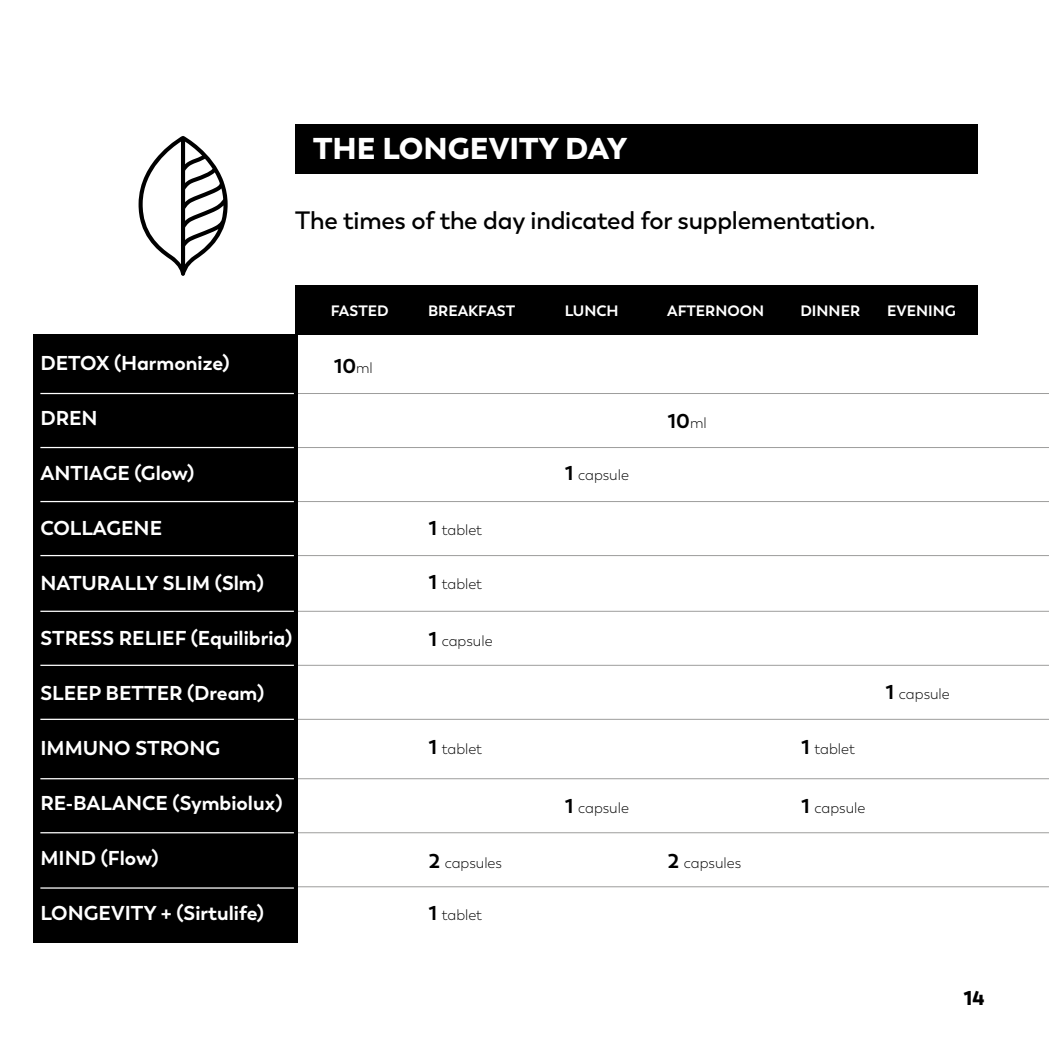
<style>
.page{position:relative;width:1049px;height:1049px;background:#fff}
.page>*{position:absolute;margin:0;border:0;box-sizing:border-box;transform-origin:0 0}
.t1{font:900 30px "Trenda";color:#fff}
.t2{font:600 25px "Trenda";letter-spacing:-.01em;color:#000}
.t3{font:700 20px "Trenda";color:#fff}
.t4{font:700 20px "Trenda";color:#000}
.t5{font:900 20px "Trenda";color:#000}
.t6{font:300 15px "Trenda";color:#000}
.t7{font:700 15px "Trenda";color:#fff}
.s1{font-weight:300;font-size:15px}
.s2{font-weight:700;font-size:20px}
</style>
<div class="page">
<div style="left:295px;top:124px;width:683px;height:50px;background:#000"></div>
<div style="left:295px;top:285px;width:683px;height:50px;background:#000"></div>
<svg style="left:138px;top:136px;width:90px;height:140px"></svg>
<hr style="left:294px;top:393px;width:755px;height:1px;background:#9d9d9c">
<hr style="left:294px;top:447px;width:755px;height:1px;background:#9d9d9c">
<hr style="left:294px;top:501px;width:755px;height:1px;background:#9d9d9c">
<hr style="left:294px;top:555px;width:755px;height:1px;background:#9d9d9c">
<hr style="left:294px;top:611px;width:755px;height:1px;background:#9d9d9c">
<hr style="left:294px;top:665px;width:755px;height:1px;background:#9d9d9c">
<hr style="left:294px;top:719px;width:755px;height:1px;background:#9d9d9c">
<hr style="left:294px;top:778px;width:755px;height:1px;background:#9d9d9c">
<hr style="left:294px;top:832px;width:755px;height:1px;background:#9d9d9c">
<hr style="left:294px;top:886px;width:755px;height:1px;background:#9d9d9c">
<div style="left:33px;top:335px;width:264px;height:608px;background:#000"></div>
<hr style="left:40px;top:393px;width:254px;height:1px;background:#fff">
<hr style="left:40px;top:447px;width:254px;height:1px;background:#fff">
<hr style="left:40px;top:501px;width:254px;height:1px;background:#fff">
<hr style="left:40px;top:555px;width:254px;height:1px;background:#fff">
<hr style="left:40px;top:611px;width:254px;height:1px;background:#fff">
<hr style="left:40px;top:665px;width:254px;height:1px;background:#fff">
<hr style="left:40px;top:719px;width:254px;height:1px;background:#fff">
<hr style="left:40px;top:778px;width:254px;height:1px;background:#fff">
<hr style="left:40px;top:832px;width:254px;height:1px;background:#fff">
<hr style="left:40px;top:887px;width:254px;height:2px;background:#fff">
<p class="t1" style="left:313px;top:130px;width:316px">THE LONGEVITY DAY</p>
<p class="t2" style="left:295px;top:206px;width:582px">The times of the day indicated for supplementation.</p>
<p class="t3" style="left:40px;top:350px;width:191px">DETOX (Harmonize)</p>
<p class="t3" style="left:40px;top:405px;width:59px">DREN</p>
<p class="t3" style="left:40px;top:460px;width:156px">ANTIAGE (Glow)</p>
<p class="t3" style="left:40px;top:515px;width:123px">COLLAGENE</p>
<p class="t3" style="left:40px;top:570px;width:225px">NATURALLY SLIM (Slm)</p>
<p class="t3" style="left:40px;top:625px;width:253px">STRESS RELIEF (Equilibria)</p>
<p class="t3" style="left:40px;top:680px;width:226px">SLEEP BETTER (Dream)</p>
<p class="t3" style="left:40px;top:735px;width:181px">IMMUNO STRONG</p>
<p class="t3" style="left:40px;top:790px;width:244px">RE-BALANCE (Symbiolux)</p>
<p class="t3" style="left:40px;top:845px;width:120px">MIND (Flow)</p>
<p class="t3" style="left:40px;top:900px;width:225px">LONGEVITY + (Sirtulife)</p>
<p class="t7" style="left:331px;top:302px;width:59px">FASTED</p>
<p class="t7" style="left:428px;top:302px;width:89px">BREAKFAST</p>
<p class="t7" style="left:565px;top:302px;width:56px">LUNCH</p>
<p class="t7" style="left:667px;top:302px;width:99px">AFTERNOON</p>
<p class="t7" style="left:800px;top:302px;width:61px">DINNER</p>
<p class="t7" style="left:887px;top:302px;width:70px">EVENING</p>
<p class="t4" style="left:334px;top:354px;width:40px">10<span class="s1">ml</span></p>
<p class="t6" style="left:429px;top:521px;width:55px"><span class="s2">1</span> tablet</p>
<p class="t6" style="left:429px;top:575px;width:55px"><span class="s2">1</span> tablet</p>
<p class="t6" style="left:429px;top:632px;width:65px"><span class="s2">1</span> capsule</p>
<p class="t6" style="left:565px;top:467px;width:65px"><span class="s2">1</span> capsule</p>
<p class="t4" style="left:668px;top:409px;width:40px">10<span class="s1">ml</span></p>
<p class="t6" style="left:429px;top:740px;width:55px"><span class="s2">1</span> tablet</p>
<p class="t6" style="left:801px;top:740px;width:55px"><span class="s2">1</span> tablet</p>
<p class="t6" style="left:565px;top:799px;width:65px"><span class="s2">1</span> capsule</p>
<p class="t6" style="left:429px;top:854px;width:75px"><span class="s2">2</span> capsules</p>
<p class="t6" style="left:668px;top:854px;width:75px"><span class="s2">2</span> capsules</p>
<p class="t6" style="left:429px;top:906px;width:55px"><span class="s2">1</span> tablet</p>
<p class="t6" style="left:801px;top:799px;width:65px"><span class="s2">1</span> capsule</p>
<p class="t6" style="left:886px;top:685px;width:65px"><span class="s2">1</span> capsule</p>
<p class="t5" style="left:964px;top:985px;width:22px">14</p>
</div>
